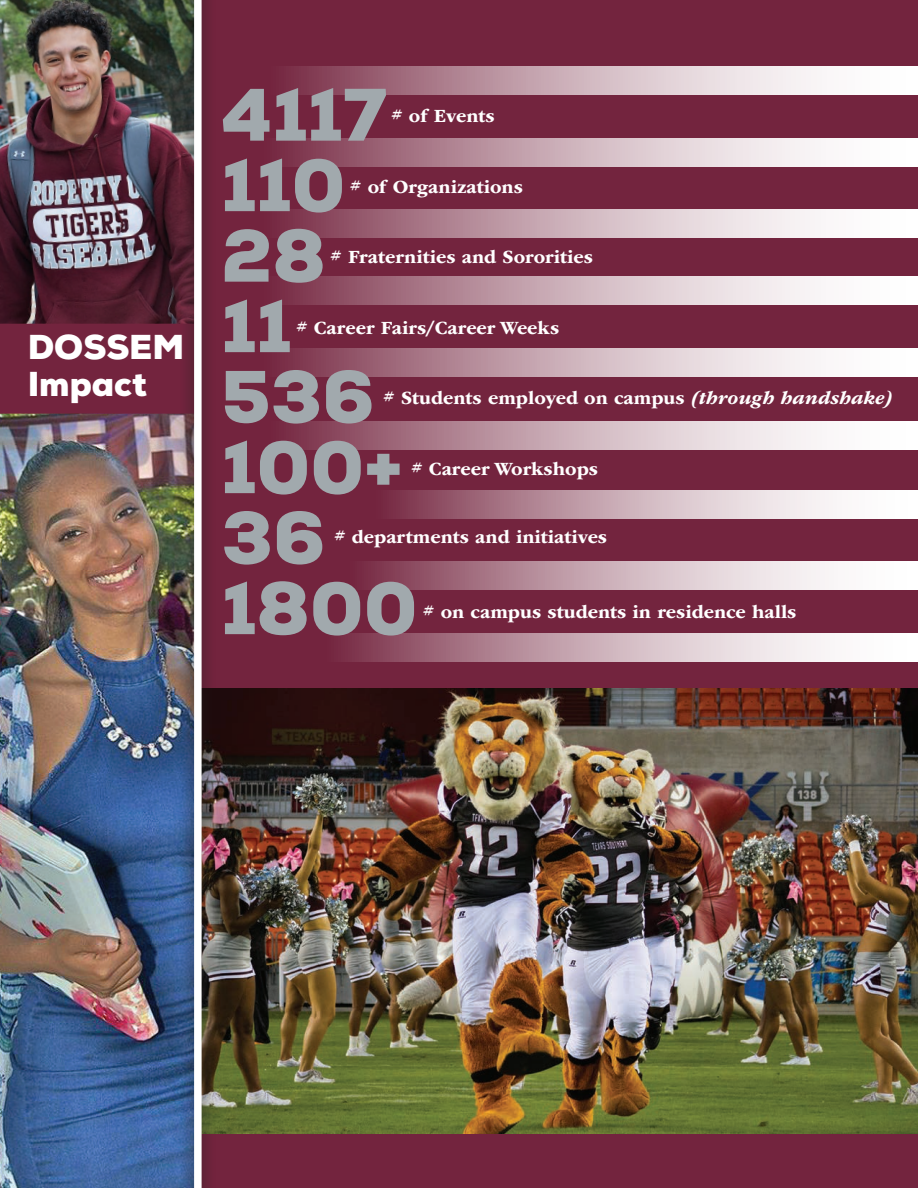
<style>
.page{position:relative;width:918px;height:1188px;background:#fff}
.page>*{position:absolute;margin:0;border:0;box-sizing:border-box;transform-origin:0 0}
.t1{font:900 73.95px "Nexa";color:#a1a9ad}
.t2{font:900 34.5px/37.5px "Nexa";color:#fff}
.t3{font:700 19.5px "ITC Garamond Std";color:#fff}
.s1{font-style:italic}
</style>
<div class="page">
<div style="left:199px;top:0;width:719px;height:1188px;background:#73243e"></div>
<svg style="left:289px;top:66px;width:629px;height:28px;background:#ccb1ba"></svg>
<img style="left:0;top:414px;width:179px;height:774px">
<img style="left:0;top:0;width:179px;height:324px">
<div style="left:0;top:324px;width:195px;height:90px;background:#73243e"></div>
<svg style="left:282px;top:138px;width:636px;height:28px;background:#ccb0b9"></svg>
<svg style="left:282px;top:210px;width:636px;height:28px;background:#ccb0b9"></svg>
<svg style="left:282px;top:276px;width:636px;height:29px;background:#ccb0b9"></svg>
<svg style="left:282px;top:348px;width:636px;height:28px;background:#ccb0b9"></svg>
<svg style="left:289px;top:421px;width:629px;height:28px;background:#ccb1ba"></svg>
<svg style="left:391px;top:490px;width:527px;height:28px;background:#ccb0ba"></svg>
<svg style="left:366px;top:562px;width:552px;height:28px;background:#ccb0b9"></svg>
<svg style="left:343px;top:633px;width:575px;height:29px;background:#ccb0ba"></svg>
<img style="left:217px;top:688px;width:701px;height:446px">
<div style="left:179px;top:0;width:38px;height:1188px;background:#231f20;opacity:.75"></div>
<div style="left:194px;top:0;width:8px;height:1188px;background:#fff"></div>
<h2 class="t2" style="left:28px;top:328px;width:158px">DOSSEM<br>Impact</h2>
<h1 class="t1" style="left:221px;top:67px;width:167px">4117</h1>
<p class="t3" style="left:391px;top:105px;width:105px"># of Events</p>
<h1 class="t1" style="left:221px;top:138px;width:126px">110</h1>
<p class="t3" style="left:350px;top:175px;width:175px"># of Organizations</p>
<h1 class="t1" style="left:221px;top:208px;width:106px">28</h1>
<p class="t3" style="left:330px;top:246px;width:264px"># Fraternities and Sororities</p>
<h1 class="t1" style="left:221px;top:279px;width:72px">11</h1>
<p class="t3" style="left:296px;top:316px;width:265px"># Career Fairs/Career Weeks</p>
<h1 class="t1" style="left:221px;top:349px;width:154px">536</h1>
<p class="t3" style="left:383px;top:387px;width:511px"># Students employed on campus <span class="s1">(through handshake)</span></p>
<h1 class="t1" style="left:221px;top:420px;width:183px">100+</h1>
<p class="t3" style="left:411px;top:457px;width:189px"># Career Workshops</p>
<h1 class="t1" style="left:221px;top:490px;width:105px">36</h1>
<p class="t3" style="left:334px;top:526px;width:275px"># departments and initiatives</p>
<h1 class="t1" style="left:221px;top:561px;width:198px">1800</h1>
<p class="t3" style="left:423px;top:600px;width:375px"># on campus students in residence halls</p>
</div>
